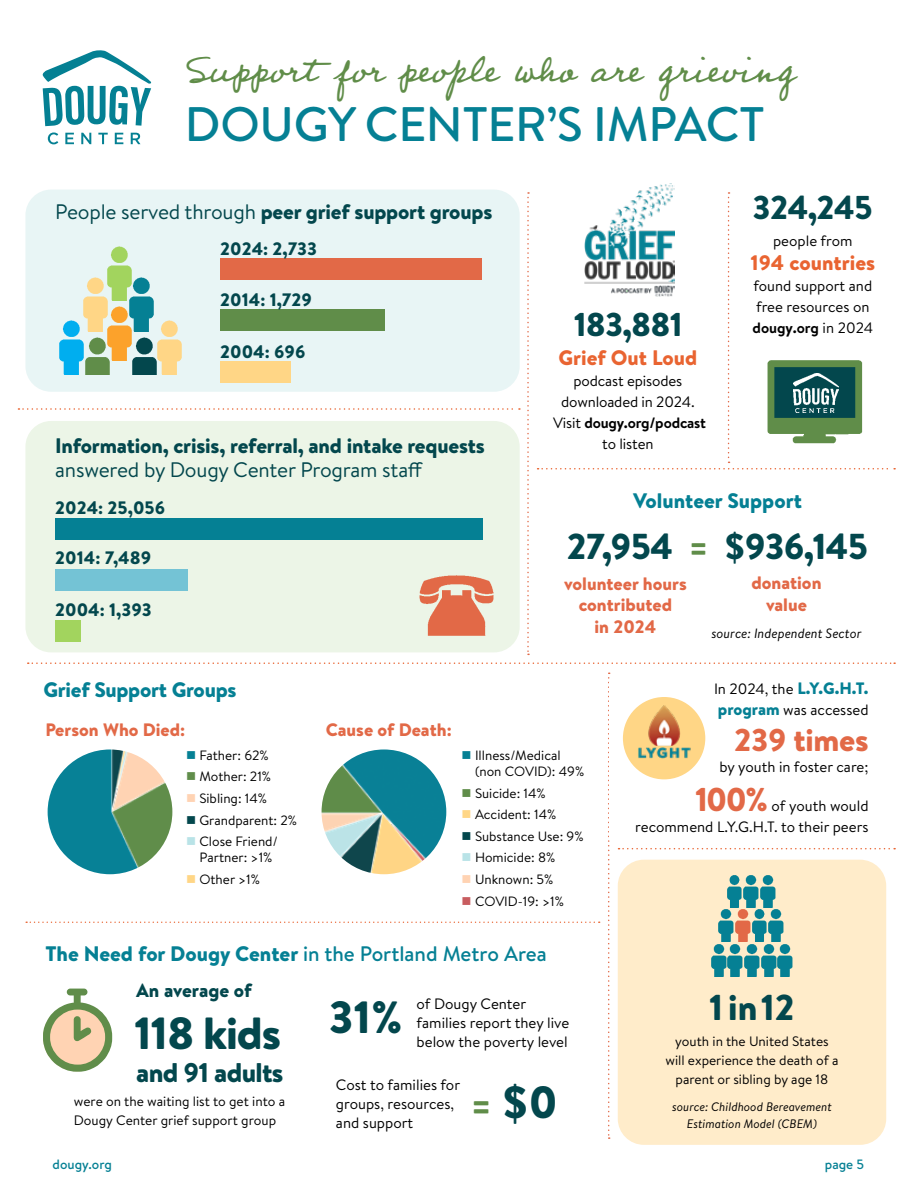
<style>
.page{position:relative;width:918px;height:1188px;background:#fff}
.page>*{position:absolute;margin:0;border:0;box-sizing:border-box;transform-origin:0 0}
.t1{font:70.8px "Icons South St";color:#608d4a}
.t2{font:500 48.45px "Brandon Text";letter-spacing:-.005em;color:#058094}
.t3{font:900 45.15px "Brandon Text";color:#03474d}
.t4{font:900 45px "Brandon Text";letter-spacing:-.025em;color:#03474d}
.t5{font:44.85px "Professor";color:#608d49}
.t6{font:900 36px "Brandon Text";letter-spacing:-.025em;color:#03474d}
.t7{font:900 33px "Brandon Text";letter-spacing:-.025em;color:#03474d}
.t8{font:900 31.5px "Brandon Text";letter-spacing:-.01em;color:#e26947}
.t9{font:900 27px "Brandon Text";letter-spacing:-.025em;color:#03474d}
.t10{font:900 21px "Brandon Text";letter-spacing:-.01em;color:#03474d}
.t11{font:500 21px "Brandon Text";color:#058094}
.t12{font:900 21px "Brandon Text";letter-spacing:-.01em;color:#058094}
.t13{font:21px "Brandon Text";letter-spacing:-.01em;color:#03474d}
.t14{font:900 21px "Brandon Text";color:#e96431}
.t15{font:900 19.2px "Brandon Text";letter-spacing:-.005em;color:#03474d}
.t16{font:900 18px/21.6px "Brandon Text";color:#e26947;text-align:center}
.t17{font:900 18px "Brandon Text";color:#03474d}
.t18{font:15px/21px "Brandon Text";color:#000}
.t19{font:13.65px/19.2px "Brandon Text";color:#000;text-align:center}
.t20{font:13.5px/16.2px "Brandon Text";color:#000;text-align:center}
.t21{font:italic 13.5px "Brandon Text";color:#000}
.t22{font:500 13.5px "Brandon Text";color:#058094}
.t23{font:italic 12.3px/16.4px "Brandon Text";color:#000;text-align:center}
.s1{font-weight:400}
.s2{font-weight:700}
.s3{color:#608d49}
.s4{color:#058094}
.s5{color:#608d4a}
.s6{color:#ffd3b3}
.s7{color:#03474d}
.s8{color:#b9e3e7}
.s9{color:#ffd686}
.s10{color:#c85c5f}
.s11{font-weight:900}
.s12{font-size:38.25px;color:#608d49}
.s13{font-weight:900;font-size:16.5px;color:#058094}
.s14{font-weight:900;font-size:33px;color:#e26947}
</style>
<div class="page">
<div style="left:618px;top:860px;width:268px;height:285px;background:#ffecca;border-radius:26px"></div>
<div style="left:43px;top:1004px;width:68px;height:67px;background:#ffd3b3;border-radius:50%"></div>
<svg style="left:26px;top:922px;width:574px;height:1px"></svg>
<svg style="left:608px;top:673px;width:2px;height:466px"></svg>
<svg style="left:28px;top:662px;width:867px;height:2px"></svg>
<div style="left:609px;top:683px;width:260px;height:157px;background:#fff"></div>
<svg style="left:619px;top:848px;width:276px;height:1px"></svg>
<img style="left:322px;top:749px;width:124px;height:125px;border-radius:62px">
<img style="left:48px;top:749px;width:124px;height:125px;border-radius:62px">
<img style="left:727px;top:875px;width:49px;height:32px">
<img style="left:718px;top:909px;width:66px;height:33px">
<img style="left:711px;top:944px;width:82px;height:32px">
<div style="left:623px;top:697px;width:82px;height:82px;background:#ffd686;border-radius:50%"></div>
<img style="left:634px;top:705px;width:60px;height:53px">
<div style="left:25px;top:421px;width:495px;height:231px;background:#ecf5e7;border-radius:26px"></div>
<img style="left:419px;top:575px;width:75px;height:61px">
<div style="left:55px;top:518px;width:428px;height:22px;background:#058094"></div>
<div style="left:55px;top:569px;width:133px;height:22px;background:#74c3d5"></div>
<div style="left:55px;top:620px;width:26px;height:22px;background:#a2d45e"></div>
<svg style="left:17px;top:50px;width:503px;height:396px"></svg>
<svg style="left:527px;top:192px;width:2px;height:463px"></svg>
<svg style="left:538px;top:192px;width:357px;height:278px"></svg>
<img style="left:585px;top:183px;width:90px;height:113px">
<div style="left:1px;top:63px;width:36px;height:337px;background:#fff"></div>
<div style="left:25px;top:190px;width:495px;height:202px;background:#e8f5f5;border-radius:26px"></div>
<div style="left:220px;top:258px;width:262px;height:22px;background:#e26947"></div>
<div style="left:220px;top:310px;width:165px;height:21px;background:#608d49"></div>
<div style="left:220px;top:361px;width:70px;height:22px;background:#ffd686"></div>
<img style="left:107px;top:246px;width:25px;height:54px">
<img style="left:83px;top:277px;width:27px;height:55px">
<img style="left:106px;top:306px;width:26px;height:54px">
<img style="left:128px;top:277px;width:26px;height:55px">
<img style="left:59px;top:320px;width:27px;height:55px">
<img style="left:83px;top:337px;width:28px;height:38px">
<img style="left:130px;top:337px;width:25px;height:38px">
<img style="left:155px;top:320px;width:27px;height:55px">
<h3 class="t5" style="left:186px;top:40px;width:610px">Support for people who are grieving</h3>
<h2 class="t2" style="left:185px;top:91px;width:581px">DOUGY CENTER’S IMPACT</h2>
<h3 class="t10" style="left:55px;top:196px;width:439px"><span class="s1">People served through</span> peer grief support groups</h3>
<p class="t17" style="left:220px;top:236px;width:98px">2024: 2,733</p>
<p class="t17" style="left:220px;top:287px;width:93px">2014: 1,729</p>
<p class="t17" style="left:220px;top:339px;width:87px">2004: 696</p>
<h3 class="t10" style="left:55px;top:431px;width:431px">Information, crisis, referral, and intake requests</h3>
<h3 class="t13" style="left:55px;top:456px;width:369px">answered by Dougy Center Program staff</h3>
<p class="t17" style="left:55px;top:495px;width:111px">2024: 25,056</p>
<p class="t17" style="left:55px;top:546px;width:97px">2014: 7,489</p>
<p class="t17" style="left:55px;top:598px;width:98px">2004: 1,393</p>
<h3 class="t7" style="left:574px;top:301px;width:110px">183,881</h3>
<h3 class="t14" style="left:559px;top:343px;width:140px">Grief Out Loud</h3>
<p class="t18" style="left:553px;top:370px;width:155px;text-align:center">podcast episodes downloaded in 2024.<br>Visit <span class="s2">dougy.org/podcast </span>to listen</p>
<h3 class="t7" style="left:753px;top:184px;width:122px">324,245</h3>
<p class="t18" style="left:773px;top:230px;width:81px">people from</p>
<h3 class="t14" style="left:751px;top:248px;width:126px">194 countries</h3>
<p class="t18" style="left:753px;top:275px;width:122px">found support and free resources on <span class="s2">dougy.org</span> in 2024</p>
<h3 class="t12" style="left:633px;top:485px;width:170px">Volunteer Support</h3>
<h3 class="t6" style="left:567px;top:521px;width:303px">27,954 <span class="s3">=</span> $936,145</h3>
<p class="t16" style="left:751px;top:572px;width:72px">donation value</p>
<p class="t21" style="left:711px;top:624px;width:152px">source: Independent Sector</p>
<p class="t16" style="left:564px;top:572px;width:124px">volunteer hours contributed<br>in 2024</p>
<h3 class="t12" style="left:43px;top:675px;width:195px">Grief Support Groups</h3>
<p class="t16" style="left:45px;top:719px;width:141px">Person Who Died:</p>
<p class="t16" style="left:326px;top:719px;width:128px">Cause of Death:</p>
<p class="t20" style="left:186px;top:747px;width:84px"><span class="s4">■</span> Father: 62%</p>
<p class="t20" style="left:186px;top:768px;width:86px"><span class="s5">■</span> Mother: 21%</p>
<p class="t20" style="left:186px;top:790px;width:82px"><span class="s6">■</span> Sibling: 14%</p>
<p class="t20" style="left:186px;top:811px;width:112px"><span class="s7">■</span> Grandparent: 2%</p>
<p class="t20" style="left:186px;top:833px;width:93px"><span class="s8">■</span> Close Friend/<br>Partner: &gt;1%</p>
<p class="t20" style="left:186px;top:871px;width:75px"><span class="s9">■</span> Other &gt;1%</p>
<p class="t20" style="left:475px;top:747px;width:111px;text-align:left;text-indent:-14px"><span class="s4">■</span> Illness/Medical (non COVID): 49%</p>
<p class="t20" style="left:462px;top:784px;width:86px"><span class="s5">■</span> Suicide: 14%</p>
<p class="t20" style="left:462px;top:806px;width:96px"><span class="s9">■</span> Accident: 14%</p>
<p class="t20" style="left:462px;top:828px;width:124px"><span class="s7">■</span> Substance Use: 9%</p>
<p class="t20" style="left:462px;top:849px;width:95px"><span class="s8">■</span> Homicide: 8%</p>
<p class="t20" style="left:462px;top:871px;width:93px"><span class="s6">■</span> Unknown: 5%</p>
<p class="t20" style="left:462px;top:892px;width:104px"><span class="s10">■</span> COVID-19: &gt;1%</p>
<h3 class="t11" style="left:45px;top:939px;width:503px"><span class="s11">The Need for Dougy Center</span> in the Portland Metro Area</h3>
<p class="t15" style="left:136px;top:976px;width:117px">An average of</p>
<h1 class="t1" style="left:43px;top:1006px;width:75px">M</h1>
<p class="t19" style="left:74px;top:1091px;width:213px;text-align:left">were on the waiting list to get into a<br>Dougy Center grief support group</p>
<h3 class="t4" style="left:134px;top:1001px;width:148px">118 kids</h3>
<h3 class="t9" style="left:136px;top:1054px;width:149px">and 91 adults</h3>
<h3 class="t3" style="left:329px;top:986px;width:76px">31%</h3>
<p class="t18" style="left:417px;top:994px;width:154px;line-height:19.2px">of Dougy Center families report they live below the poverty level</p>
<p class="t18" style="left:336px;top:1075px;width:126px;line-height:19.2px">Cost to families for groups, resources, and support</p>
<h3 class="t3" style="left:470px;top:1070px;width:90px"><span class="s12">=</span> $0</h3>
<p class="t18" style="left:714px;top:678px;width:156px">In 2024, the <span class="s13">L.Y.G.H.T. program</span> was accessed</p>
<h3 class="t8" style="left:734px;top:718px;width:136px">239 times</h3>
<p class="t18" style="left:719px;top:756px;width:151px">by youth in foster care;</p>
<p class="t18" style="left:635px;top:795px;width:235px;text-align:right"><span class="s14">100%</span> of youth would recommend L.Y.G.H.T. to their peers</p>
<h3 class="t6" style="left:709px;top:982px;width:87px">1 in 12</h3>
<p class="t19" style="left:665px;top:1031px;width:175px">youth in the United States will experience the death of a parent or sibling by age 18</p>
<p class="t23" style="left:672px;top:1098px;width:161px">source: Childhood Bereavement<br>Estimation Model (CBEM)</p>
<p class="t22" style="left:53px;top:1155px;width:61px">dougy.org</p>
<p class="t22" style="left:825px;top:1155px;width:41px">page 5</p>
</div>
